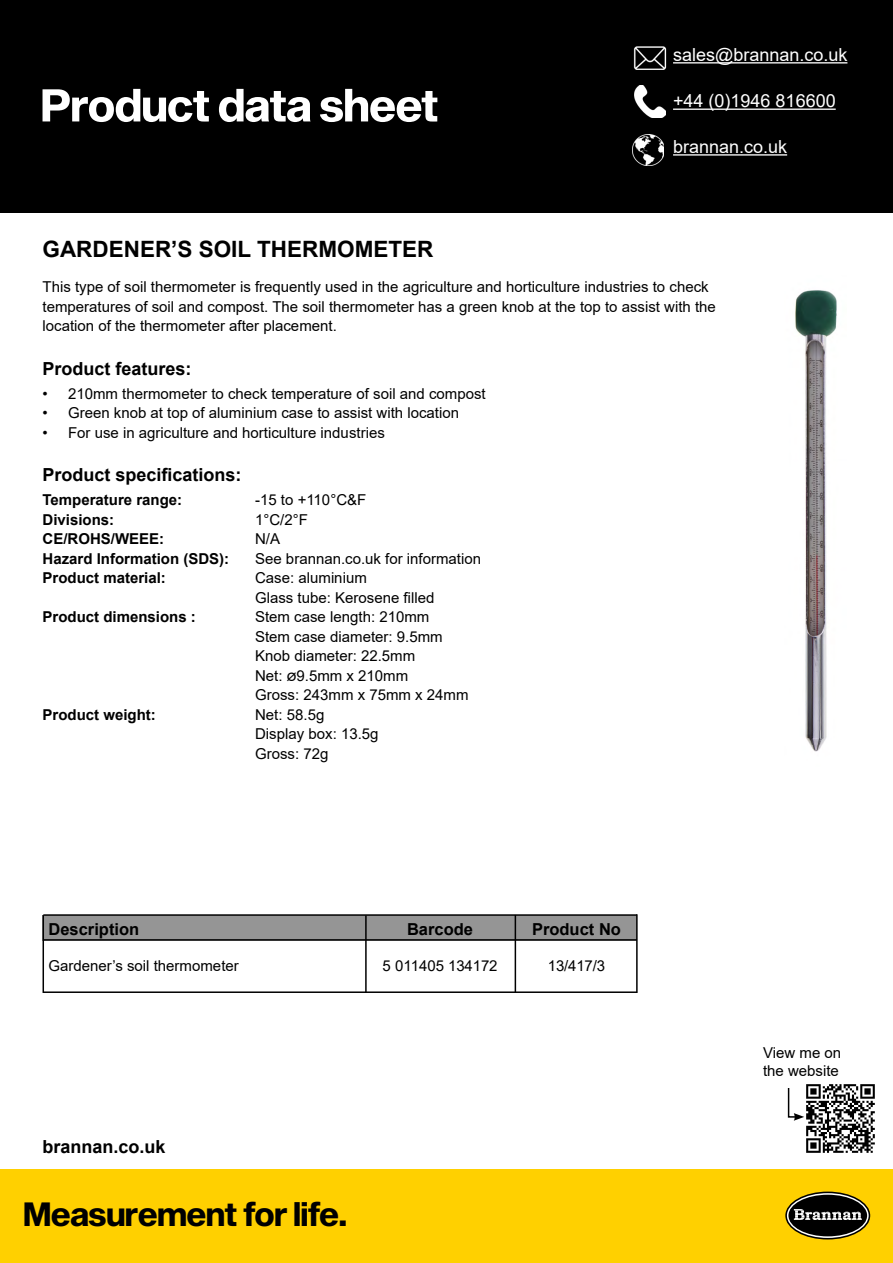
<style>
.page{position:relative;width:893px;height:1263px;background:#fff}
.page>*{position:absolute;margin:0;border:0;box-sizing:border-box;transform-origin:0 0}
.t1{font:33px "Sequel Sans Bold Disp";color:#000}
.t2{font:700 22.5px "Arial";color:#000}
.t3{font:700 18px "Arial";color:#000}
.t4{font:18px "Arial";color:#fff}
.t5{font:700 16.5px "Arial";color:#000}
.t6{font:15px/19.5px "Arial";color:#000}
.t7{font:700 15px "Arial";color:#000}
</style>
<div class="page">
<div style="left:0;top:0;width:893px;height:213px;background:#000"></div>
<div style="left:0;top:1169px;width:893px;height:94px;background:#ffd000"></div>
<svg style="left:786px;top:1192px;width:83px;height:47px"></svg>
<div style="left:785px;top:1191px;width:85px;height:48px;border:2px solid #000;border-radius:50%"></div>
<div style="left:788px;top:1195px;width:79px;height:41px;background:#000;border-radius:50%"></div>
<svg style="left:794px;top:1209px;width:68px;height:11px"></svg>
<img style="left:633px;top:47px;width:34px;height:22px">
<hr style="left:673px;top:62px;width:174px;height:2px;background:#fff">
<img style="left:635px;top:86px;width:30px;height:32px">
<hr style="left:673px;top:109px;width:163px;height:1px;background:#fff">
<img style="left:633px;top:134px;width:31px;height:32px">
<hr style="left:673px;top:154px;width:114px;height:2px;background:#fff">
<svg style="left:43px;top:89px;width:394px;height:33px"></svg>
<img style="left:806px;top:1084px;width:69px;height:69px">
<svg style="left:787px;top:1088px;width:17px;height:33px"></svg>
<div style="left:43px;top:915px;width:594px;height:25px;background:#959595"></div>
<hr style="left:43px;top:914px;width:594px;height:2px;background:#000">
<hr style="left:43px;top:939px;width:594px;height:2px;background:#000">
<hr style="left:43px;top:915px;width:1px;height:78px;background:#000">
<hr style="left:365px;top:915px;width:2px;height:78px;background:#000">
<hr style="left:515px;top:915px;width:1px;height:77px;background:#000">
<hr style="left:636px;top:914px;width:2px;height:79px;background:#000">
<hr style="left:43px;top:991px;width:594px;height:2px;background:#000">
<img style="left:795px;top:290px;width:42px;height:462px">
<h2 class="t2" style="left:43px;top:233px;width:392px">GARDENER’S SOIL THERMOMETER</h2>
<p class="t4" style="left:673px;top:42px;width:176px">sales@brannan.co.uk</p>
<p class="t4" style="left:673px;top:89px;width:164px">+44 (0)1946 816600</p>
<p class="t4" style="left:673px;top:134px;width:116px">brannan.co.uk</p>
<p class="t6" style="left:43px;top:277px;width:675px">This type of soil thermometer is frequently used in the agriculture and horticulture industries to check temperatures of soil and compost. The soil thermometer has a green knob at the top to assist with the location of the thermometer after placement.</p>
<p class="t3" style="left:43px;top:356px;width:151px">Product features:</p>
<p class="t6" style="left:43px;top:384px;width:445px">• 210mm thermometer to check temperature of soil and compost</p>
<p class="t6" style="left:43px;top:403px;width:418px">• Green knob at top of aluminium case to assist with location</p>
<p class="t6" style="left:43px;top:423px;width:344px">• For use in agriculture and horticulture industries</p>
<p class="t3" style="left:43px;top:462px;width:201px">Product specifications:</p>
<p class="t7" style="left:43px;top:489px;width:141px">Temperature range:</p>
<p class="t6" style="left:255px;top:490px;width:113px">-15 to +110°C&amp;F</p>
<p class="t7" style="left:43px;top:509px;width:73px">Divisions:</p>
<p class="t6" style="left:255px;top:510px;width:54px">1°C/2°F</p>
<p class="t7" style="left:43px;top:528px;width:123px">CE/ROHS/WEEE:</p>
<p class="t6" style="left:255px;top:529px;width:27px">N/A</p>
<p class="t7" style="left:43px;top:548px;width:188px">Hazard Information (SDS):</p>
<p class="t6" style="left:255px;top:549px;width:227px">See brannan.co.uk for information</p>
<p class="t7" style="left:43px;top:567px;width:125px">Product material:</p>
<p class="t6" style="left:255px;top:568px;width:181px">Case: aluminium<br>Glass tube: Kerosene filled</p>
<p class="t7" style="left:43px;top:606px;width:155px">Product dimensions :</p>
<p class="t6" style="left:255px;top:607px;width:215px">Stem case length: 210mm<br>Stem case diameter: 9.5mm<br>Knob diameter: 22.5mm<br>Net: Ø9.5mm x 210mm<br>Gross: 243mm x 75mm x 24mm</p>
<p class="t7" style="left:43px;top:704px;width:115px">Product weight:</p>
<p class="t6" style="left:255px;top:705px;width:125px">Net: 58.5g<br>Display box: 13.5g<br>Gross: 72g</p>
<p class="t5" style="left:48px;top:917px;width:92px">Description</p>
<p class="t5" style="left:407px;top:917px;width:68px">Barcode</p>
<p class="t5" style="left:532px;top:917px;width:90px">Product No</p>
<p class="t6" style="left:48px;top:955px;width:192px">Gardener’s soil thermometer</p>
<p class="t6" style="left:383px;top:955px;width:116px">5 011405 134172</p>
<p class="t6" style="left:548px;top:955px;width:59px">13/417/3</p>
<p class="t3" style="left:43px;top:1134px;width:125px">brannan.co.uk</p>
<h1 class="t1" style="left:24px;top:1191px;width:325px">Measurement for life.</h1>
<p class="t6" style="left:763px;top:1044px;width:80px;line-height:18px">View me on the website</p>
</div>
